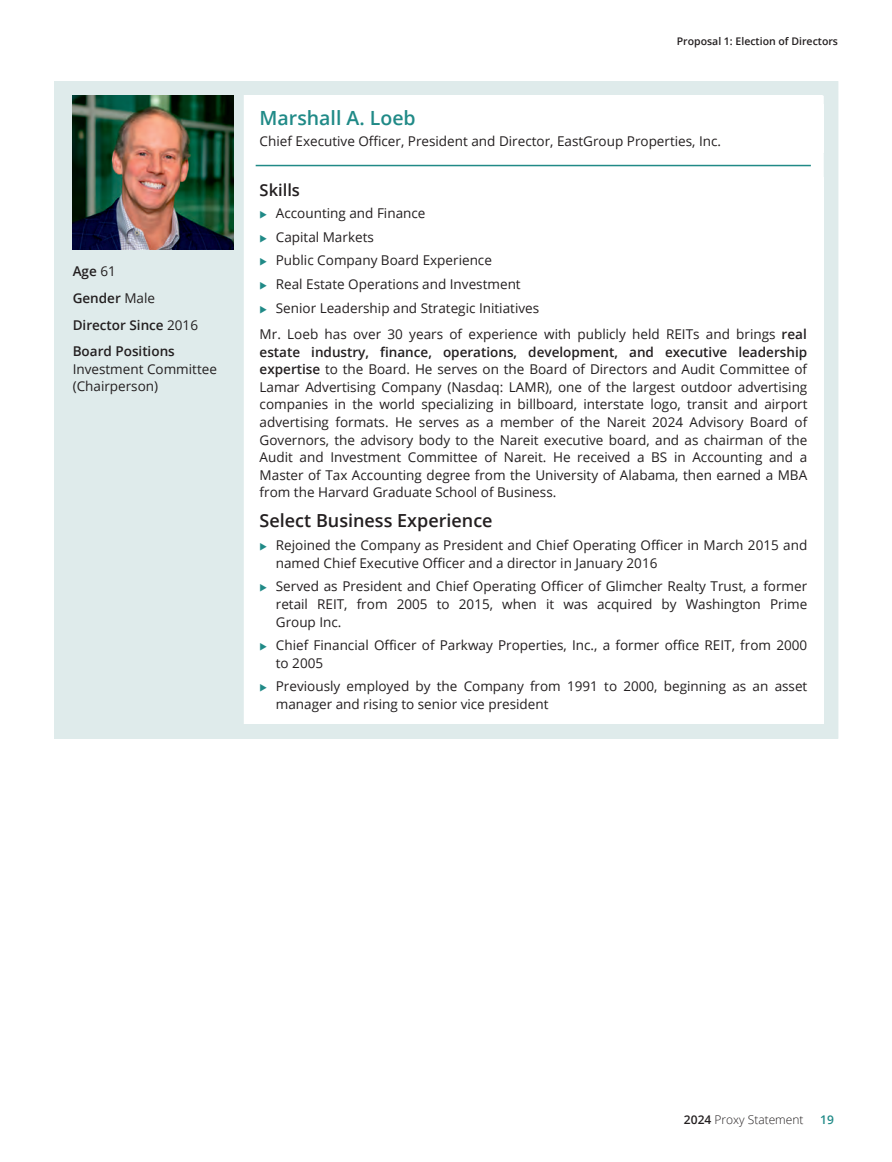
<style>
.page{position:relative;width:892px;height:1162px;background:#fff}
.page>*{position:absolute;margin:0;border:0;box-sizing:border-box;transform-origin:0 0}
.t1{font:600 19.5px "Open Sans";color:#208a87}
.t2{font:600 18px "Open Sans";color:#231f20}
.t3{font:600 16.5px "Open Sans";color:#231f20}
.t4{font:13.5px/17.5px "Open Sans";color:#231f20}
.t5{font:600 13.5px/26.5px "Open Sans";color:#231f20}
.t6{font:300 12px "Open Sans";color:#231f20}
.t7{font:600 12px "Open Sans";color:#208a87}
.t8{font:600 10.5px "Open Sans";color:#231f20}
.s1{font-weight:400}
.s2{color:#208a87}
.s3{font-weight:600}
</style>
<div class="page">
<div style="left:54px;top:81px;width:783px;height:9px;background:#dfebeb"></div>
<div style="left:243px;top:90px;width:579px;height:6px;background:#dfebeb"></div>
<div style="left:54px;top:90px;width:15px;height:633px;background:#dfebeb"></div>
<div style="left:69px;top:90px;width:174px;height:633px;background:#dfebeb"></div>
<div style="left:822px;top:90px;width:15px;height:633px;background:#dfebeb"></div>
<div style="left:54px;top:723px;width:783px;height:15px;background:#dfebeb"></div>
<hr style="left:243px;top:90px;width:1px;height:633px;background:#dfebeb">
<hr style="left:837px;top:90px;width:1px;height:633px;background:#dfebeb">
<hr style="left:822px;top:105px;width:1px;height:48px;background:#fff">
<svg style="left:822px;top:153px;width:1px;height:25px"></svg>
<hr style="left:822px;top:178px;width:1px;height:545px;background:#fff">
<svg style="left:837px;top:723px;width:1px;height:15px"></svg>
<hr style="left:255px;top:165px;width:555px;height:1px;background:#208a87">
<img style="left:72px;top:95px;width:161px;height:155px">
<p class="t5" style="left:73px;top:258px;width:127px">Age <span class="s1">61<br></span>Gender <span class="s1">Male<br></span>Director Since <span class="s1">2016<br></span>Board Positions</p>
<p class="t4" style="left:73px;top:359px;width:146px">Investment Committee (Chairperson)</p>
<p class="t8" style="left:676px;top:34px;width:163px">Proposal 1: Election of Directors</p>
<h1 class="t1" style="left:259px;top:105px;width:158px">Marshall A. Loeb</h1>
<p class="t4" style="left:259px;top:132px;width:463px">Chief Executive Officer, President and Director, EastGroup Properties, Inc.</p>
<p class="t3" style="left:259px;top:179px;width:42px">Skills</p>
<p class="t4" style="left:259px;top:204px;width:167px"><span class="s2">◆</span> Accounting and Finance</p>
<p class="t4" style="left:259px;top:228px;width:116px"><span class="s2">◆</span> Capital Markets</p>
<p class="t4" style="left:259px;top:251px;width:234px"><span class="s2">◆</span> Public Company Board Experience</p>
<p class="t4" style="left:259px;top:275px;width:262px"><span class="s2">◆</span> Real Estate Operations and Investment</p>
<p class="t4" style="left:259px;top:294px;width:548px;line-height:26.5px"><span class="s2">◆</span> Senior Leadership and Strategic Initiatives<br>Mr. Loeb has over 30 years of experience with publicly held REITs and brings <span class="s3">real</span></p>
<p class="t4" style="left:259px;top:342px;width:549px;text-align:justify"><span class="s3">estate industry, finance, operations, development, and executive leadership expertise</span> to the Board. He serves on the Board of Directors and Audit Committee of Lamar Advertising Company (Nasdaq: LAMR), one of the largest outdoor advertising companies in the world specializing in billboard, interstate logo, transit and airport advertising formats. He serves as a member of the Nareit 2024 Advisory Board of Governors, the advisory body to the Nareit executive board, and as chairman of the Audit and Investment Committee of Nareit. He received a BS in Accounting and a Master of Tax Accounting degree from the University of Alabama, then earned a MBA from the Harvard Graduate School of Business.</p>
<h2 class="t2" style="left:259px;top:508px;width:234px">Select Business Experience</h2>
<p class="t4" style="left:276px;top:536px;width:532px;text-indent:-16px"><span class="s2">◆</span> Rejoined the Company as President and Chief Operating Officer in March 2015 and named Chief Executive Officer and a director in January 2016</p>
<p class="t4" style="left:276px;top:577px;width:532px;text-align:justify;text-indent:-16px"><span class="s2">◆</span> Served as President and Chief Operating Officer of Glimcher Realty Trust, a former retail REIT, from 2005 to 2015, when it was acquired by Washington Prime Group Inc.</p>
<p class="t4" style="left:276px;top:636px;width:532px;text-indent:-16px"><span class="s2">◆</span> Chief Financial Officer of Parkway Properties, Inc., a former office REIT, from 2000 to 2005</p>
<p class="t4" style="left:276px;top:677px;width:533px;text-indent:-16px"><span class="s2">◆</span> Previously employed by the Company from 1991 to 2000, beginning as an asset manager and rising to senior vice president</p>
<p class="t6" style="left:683px;top:1110px;width:121px"><span class="s3">2024</span> Proxy Statement</p>
<p class="t7" style="left:819px;top:1110px;width:15px">19</p>
</div>
